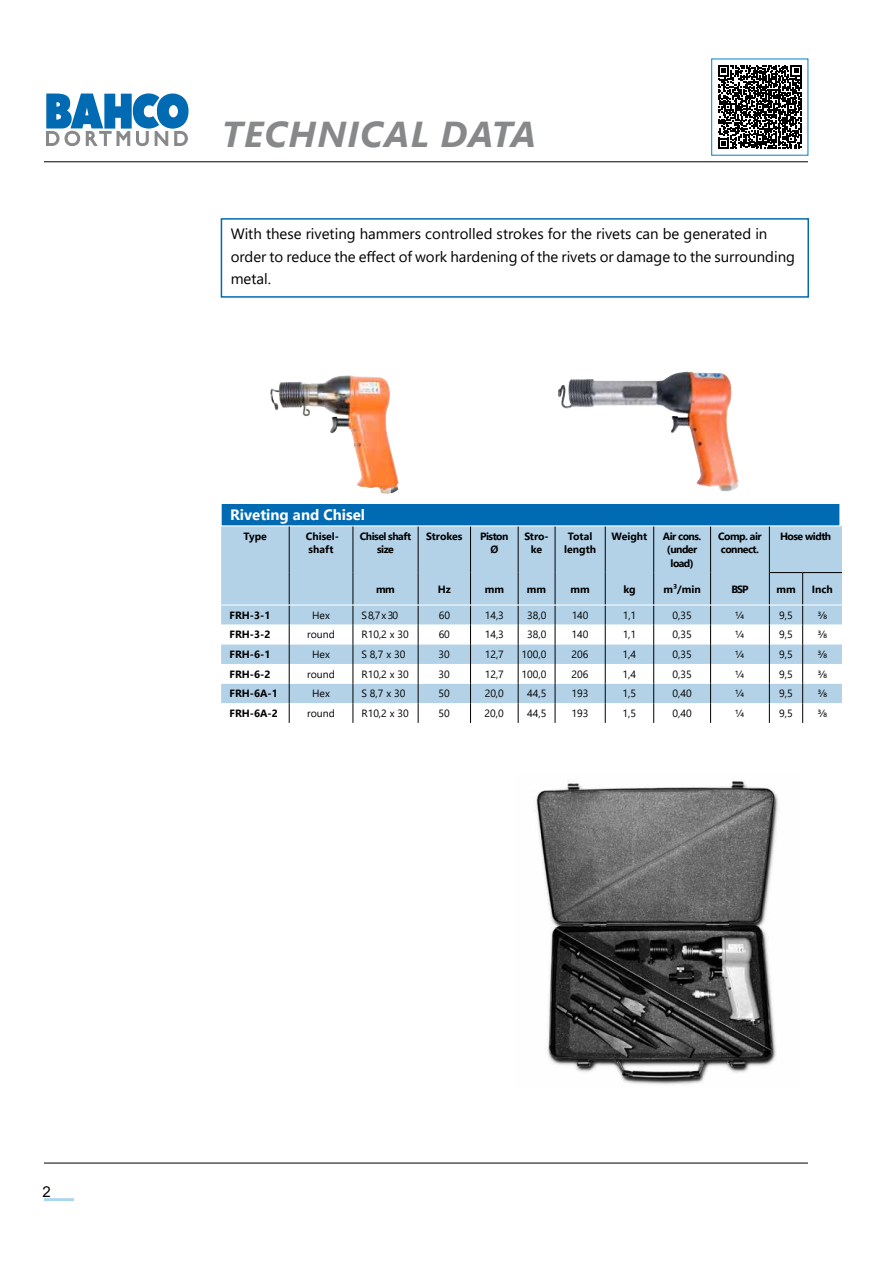
<style>
.page{position:relative;width:893px;height:1263px;background:#fff}
.page>*{position:absolute;margin:0;border:0;box-sizing:border-box;transform-origin:0 0}
.t1{font:italic 700 36px "Segoe UI";letter-spacing:.035em;color:#87888a}
.t2{font:15px/22.5px "Segoe UI";color:#000}
.t3{font:700 15px "Segoe UI";color:#fff}
.t4{font:15px "Arial";color:#000}
.t5{font:10.5px "Segoe UI";color:#000}
.t6{font:700 10.5px/13.5px "Segoe UI";letter-spacing:-.015em;color:#000;text-align:center}
.t7{font:700 10.5px/13.5px "Segoe UI";letter-spacing:-.05em;color:#000;text-align:center}
</style>
<div class="page">
<hr style="left:44px;top:162px;width:764px;height:1px;background:#000">
<hr style="left:44px;top:1198px;width:30px;height:3px;background:#add7ed">
<hr style="left:44px;top:1163px;width:764px;height:1px;background:#000">
<svg style="left:46px;top:93px;width:143px;height:54px"></svg>
<svg style="left:718px;top:65px;width:84px;height:84px"></svg>
<div style="left:221px;top:218px;width:588px;height:80px;border:2px solid #006ab3"></div>
<div style="left:221px;top:526px;width:621px;height:99px;background:#b3d2e8"></div>
<svg style="left:221px;top:625px;width:621px;height:98px"></svg>
<hr style="left:289px;top:526px;width:1px;height:47px;background:#000">
<hr style="left:353px;top:526px;width:1px;height:47px;background:#000">
<hr style="left:418px;top:526px;width:1px;height:47px;background:#000">
<hr style="left:470px;top:526px;width:1px;height:47px;background:#000">
<hr style="left:518px;top:526px;width:1px;height:47px;background:#000">
<hr style="left:555px;top:526px;width:1px;height:47px;background:#000">
<hr style="left:605px;top:526px;width:1px;height:47px;background:#000">
<hr style="left:653px;top:526px;width:1px;height:47px;background:#000">
<hr style="left:710px;top:526px;width:1px;height:47px;background:#000">
<hr style="left:769px;top:526px;width:1px;height:46px;background:#000">
<hr style="left:289px;top:573px;width:1px;height:32px;background:#000">
<hr style="left:353px;top:573px;width:1px;height:32px;background:#000">
<hr style="left:418px;top:573px;width:1px;height:32px;background:#000">
<hr style="left:470px;top:573px;width:1px;height:32px;background:#000">
<hr style="left:518px;top:573px;width:1px;height:32px;background:#000">
<hr style="left:555px;top:573px;width:1px;height:32px;background:#000">
<hr style="left:605px;top:573px;width:1px;height:32px;background:#000">
<hr style="left:653px;top:573px;width:1px;height:32px;background:#000">
<hr style="left:710px;top:573px;width:1px;height:32px;background:#000">
<hr style="left:769px;top:573px;width:1px;height:32px;background:#000">
<hr style="left:802px;top:573px;width:1px;height:32px;background:#000">
<svg style="left:289px;top:606px;width:1px;height:117px"></svg>
<svg style="left:353px;top:606px;width:1px;height:117px"></svg>
<svg style="left:418px;top:606px;width:1px;height:117px"></svg>
<svg style="left:470px;top:606px;width:1px;height:117px"></svg>
<svg style="left:518px;top:606px;width:1px;height:117px"></svg>
<svg style="left:555px;top:606px;width:1px;height:117px"></svg>
<svg style="left:605px;top:606px;width:1px;height:117px"></svg>
<svg style="left:653px;top:606px;width:1px;height:117px"></svg>
<svg style="left:710px;top:606px;width:1px;height:117px"></svg>
<svg style="left:769px;top:606px;width:1px;height:117px"></svg>
<svg style="left:802px;top:606px;width:1px;height:117px"></svg>
<hr style="left:221px;top:605px;width:68px;height:1px;background:#fff">
<hr style="left:289px;top:605px;width:64px;height:1px;background:#fff">
<hr style="left:353px;top:605px;width:65px;height:1px;background:#fff">
<hr style="left:418px;top:605px;width:52px;height:1px;background:#fff">
<hr style="left:470px;top:605px;width:48px;height:1px;background:#fff">
<hr style="left:518px;top:605px;width:37px;height:1px;background:#fff">
<hr style="left:555px;top:605px;width:50px;height:1px;background:#fff">
<hr style="left:605px;top:605px;width:49px;height:1px;background:#fff">
<hr style="left:654px;top:605px;width:57px;height:1px;background:#fff">
<hr style="left:711px;top:605px;width:58px;height:1px;background:#fff">
<hr style="left:769px;top:605px;width:34px;height:1px;background:#fff">
<hr style="left:803px;top:605px;width:39px;height:1px;background:#fff">
<hr style="left:769px;top:572px;width:34px;height:1px;background:#000">
<hr style="left:803px;top:572px;width:39px;height:1px;background:#000">
<div style="left:221px;top:503px;width:619px;height:23px;background:#006ab3"></div>
<div style="left:221px;top:503px;width:619px;height:23px;border:1px solid #fff"></div>
<img style="left:270px;top:375px;width:76px;height:42px">
<img style="left:558px;top:373px;width:178px;height:119px">
<img style="left:536px;top:780px;width:242px;height:305px">
<h1 class="t1" style="left:222px;top:100px;width:316px">TECHNICAL DATA</h1>
<h2 class="t2" style="left:231px;top:221px;width:566px">With these riveting hammers controlled strokes for the rivets can be generated in order to reduce the effect of work hardening of the rivets or damage to the surrounding metal.</h2>
<h2 class="t3" style="left:230px;top:501px;width:136px">Riveting and Chisel</h2>
<p class="t6" style="left:243px;top:528px;width:25px">Type</p>
<p class="t6" style="left:306px;top:528px;width:35px;text-align:left">Chisel&shy;shaft</p>
<p class="t7" style="left:360px;top:528px;width:53px">Chisel shaft size</p>
<p class="t6" style="left:426px;top:528px;width:38px">Strokes</p>
<p class="t6" style="left:480px;top:528px;width:30px">Piston<br>Ø</p>
<p class="t6" style="left:524px;top:528px;width:26px">Stro&shy;ke</p>
<p class="t6" style="left:564px;top:528px;width:33px">Total length</p>
<p class="t6" style="left:612px;top:528px;width:37px">Weight</p>
<p class="t7" style="left:663px;top:528px;width:40px">Air cons. (under load)</p>
<p class="t7" style="left:718px;top:528px;width:45px;text-align:left">Comp. air connect.</p>
<p class="t7" style="left:780px;top:528px;width:53px">Hose width</p>
<p class="t6" style="left:376px;top:581px;width:20px">mm</p>
<p class="t6" style="left:438px;top:581px;width:15px">Hz</p>
<p class="t6" style="left:485px;top:581px;width:21px">mm</p>
<p class="t6" style="left:527px;top:581px;width:21px">mm</p>
<p class="t6" style="left:570px;top:581px;width:21px">mm</p>
<p class="t6" style="left:623px;top:581px;width:14px">kg</p>
<p class="t6" style="left:663px;top:581px;width:39px">m³/min</p>
<p class="t6" style="left:731px;top:581px;width:18px">BSP</p>
<p class="t6" style="left:776px;top:581px;width:21px">mm</p>
<p class="t6" style="left:812px;top:581px;width:23px">Inch</p>
<p class="t6" style="left:230px;top:607px;width:42px">FRH-3-1</p>
<p class="t5" style="left:312px;top:605px;width:19px">Hex</p>
<p class="t5" style="left:361px;top:605px;width:38px">S 8,7 x 30</p>
<p class="t5" style="left:439px;top:605px;width:13px">60</p>
<p class="t5" style="left:485px;top:605px;width:21px">14,3</p>
<p class="t5" style="left:527px;top:605px;width:21px">38,0</p>
<p class="t5" style="left:572px;top:605px;width:18px">140</p>
<p class="t5" style="left:623px;top:605px;width:15px">1,1</p>
<p class="t5" style="left:672px;top:605px;width:21px">0,35</p>
<p class="t5" style="left:735px;top:605px;width:11px">¼</p>
<p class="t5" style="left:779px;top:605px;width:15px">9,5</p>
<p class="t5" style="left:817px;top:605px;width:11px">⅜</p>
<p class="t6" style="left:230px;top:627px;width:42px">FRH-3-2</p>
<p class="t5" style="left:307px;top:625px;width:29px">round</p>
<p class="t5" style="left:361px;top:625px;width:49px">R10,2 x 30</p>
<p class="t5" style="left:439px;top:625px;width:13px">60</p>
<p class="t5" style="left:485px;top:625px;width:21px">14,3</p>
<p class="t5" style="left:527px;top:625px;width:21px">38,0</p>
<p class="t5" style="left:572px;top:625px;width:18px">140</p>
<p class="t5" style="left:623px;top:625px;width:15px">1,1</p>
<p class="t5" style="left:672px;top:625px;width:21px">0,35</p>
<p class="t5" style="left:735px;top:625px;width:11px">¼</p>
<p class="t5" style="left:779px;top:625px;width:15px">9,5</p>
<p class="t5" style="left:817px;top:625px;width:11px">⅜</p>
<p class="t6" style="left:230px;top:647px;width:42px">FRH-6-1</p>
<p class="t5" style="left:312px;top:644px;width:19px">Hex</p>
<p class="t5" style="left:361px;top:644px;width:45px">S 8,7 x 30</p>
<p class="t5" style="left:439px;top:644px;width:13px">30</p>
<p class="t5" style="left:485px;top:644px;width:21px">12,7</p>
<p class="t5" style="left:522px;top:644px;width:26px">100,0</p>
<p class="t5" style="left:572px;top:644px;width:18px">206</p>
<p class="t5" style="left:623px;top:644px;width:15px">1,4</p>
<p class="t5" style="left:672px;top:644px;width:21px">0,35</p>
<p class="t5" style="left:735px;top:644px;width:11px">¼</p>
<p class="t5" style="left:779px;top:644px;width:15px">9,5</p>
<p class="t5" style="left:817px;top:644px;width:11px">⅜</p>
<p class="t6" style="left:230px;top:666px;width:42px">FRH-6-2</p>
<p class="t5" style="left:307px;top:664px;width:29px">round</p>
<p class="t5" style="left:361px;top:664px;width:49px">R10,2 x 30</p>
<p class="t5" style="left:439px;top:664px;width:13px">30</p>
<p class="t5" style="left:485px;top:664px;width:21px">12,7</p>
<p class="t5" style="left:522px;top:664px;width:26px">100,0</p>
<p class="t5" style="left:572px;top:664px;width:18px">206</p>
<p class="t5" style="left:623px;top:664px;width:15px">1,4</p>
<p class="t5" style="left:672px;top:664px;width:21px">0,35</p>
<p class="t5" style="left:735px;top:664px;width:11px">¼</p>
<p class="t5" style="left:779px;top:664px;width:15px">9,5</p>
<p class="t5" style="left:817px;top:664px;width:11px">⅜</p>
<p class="t6" style="left:230px;top:686px;width:50px">FRH-6A-1</p>
<p class="t5" style="left:312px;top:684px;width:19px">Hex</p>
<p class="t5" style="left:361px;top:684px;width:45px">S 8,7 x 30</p>
<p class="t5" style="left:439px;top:684px;width:13px">50</p>
<p class="t5" style="left:485px;top:684px;width:21px">20,0</p>
<p class="t5" style="left:527px;top:684px;width:21px">44,5</p>
<p class="t5" style="left:572px;top:684px;width:18px">193</p>
<p class="t5" style="left:623px;top:684px;width:15px">1,5</p>
<p class="t5" style="left:672px;top:684px;width:21px">0,40</p>
<p class="t5" style="left:735px;top:684px;width:11px">¼</p>
<p class="t5" style="left:779px;top:684px;width:15px">9,5</p>
<p class="t5" style="left:817px;top:684px;width:11px">⅜</p>
<p class="t6" style="left:230px;top:706px;width:50px">FRH-6A-2</p>
<p class="t5" style="left:307px;top:703px;width:29px">round</p>
<p class="t5" style="left:361px;top:703px;width:49px">R10,2 x 30</p>
<p class="t5" style="left:439px;top:703px;width:13px">50</p>
<p class="t5" style="left:485px;top:703px;width:21px">20,0</p>
<p class="t5" style="left:527px;top:703px;width:21px">44,5</p>
<p class="t5" style="left:572px;top:703px;width:18px">193</p>
<p class="t5" style="left:623px;top:703px;width:15px">1,5</p>
<p class="t5" style="left:672px;top:703px;width:21px">0,40</p>
<p class="t5" style="left:735px;top:703px;width:11px">¼</p>
<p class="t5" style="left:779px;top:703px;width:15px">9,5</p>
<p class="t5" style="left:817px;top:703px;width:11px">⅜</p>
<h2 class="t4" style="left:42px;top:1181px;width:10px">2</h2>
</div>
